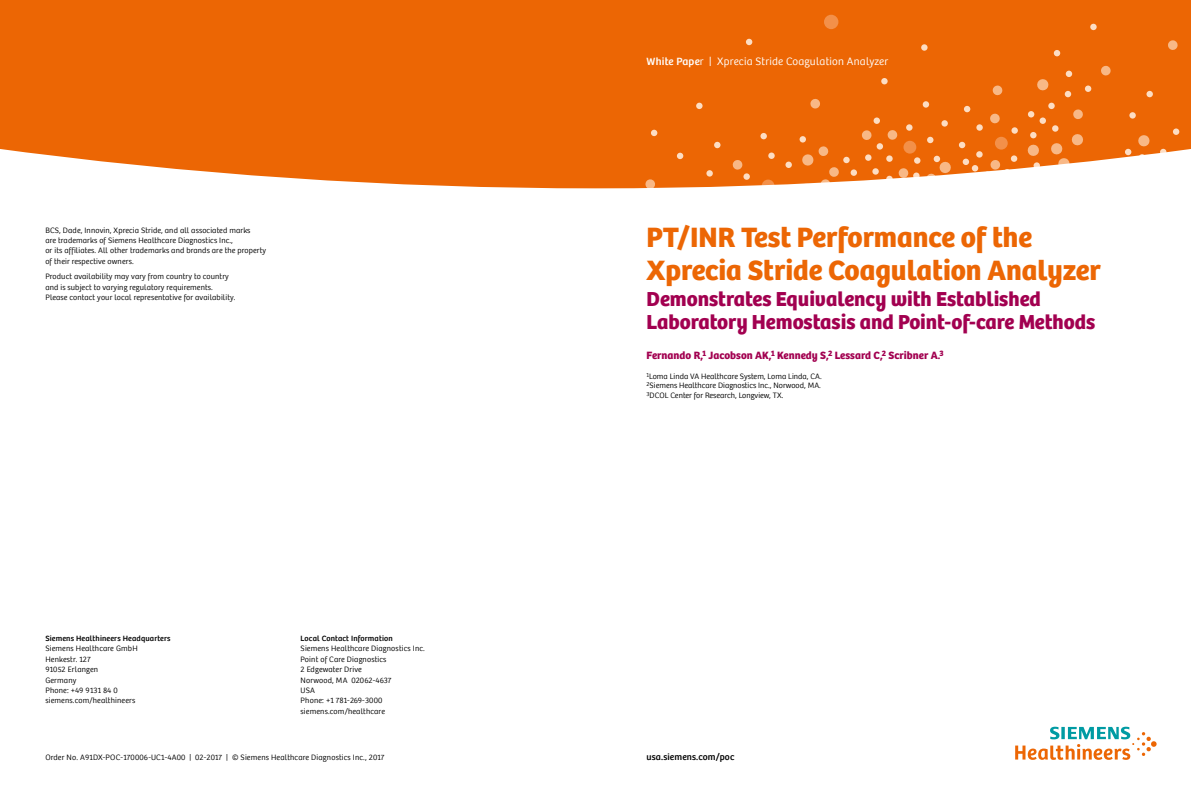
<style>
.page{position:relative;width:1191px;height:794px;background:#fff}
.page>*{position:absolute;margin:0;border:0;box-sizing:border-box;transform-origin:0 0}
.t1{font:29px/33px "Bree SH Headline Regular";color:#ec6604}
.t2{font:21px/23.1px "Bree SH Headline Regular";color:#a20050}
.t3{font:11px "Bree SH Headline Regular";letter-spacing:.005em;color:#a20050}
.t4{font:11px "Bree SH Text Light";letter-spacing:.02em;color:#fff}
.t5{font:9.5px "Bree SH Text Regular";letter-spacing:.015em;color:#000}
.t6{font:8px/10.4px "Bree SH Text Light";letter-spacing:.015em;color:#000}
.t7{font:8px "Bree SH Text Regular";letter-spacing:.02em;color:#000}
.s1{font-family:"Bree SH Text Regular"}
</style>
<div class="page">
<div style="left:595px;top:0;width:596px;height:340px;background:#ec6604"></div>
<div style="left:799px;top:136px;width:7px;height:6px;background:#fdddc3;border-radius:50%"></div>
<div style="left:760px;top:133px;width:7px;height:6px;background:#fdddc3;border-radius:50%"></div>
<div style="left:873px;top:117px;width:7px;height:7px;background:#fdddc3;border-radius:50%"></div>
<svg style="left:746px;top:39px;width:6px;height:6px"></svg>
<div style="left:922px;top:101px;width:7px;height:7px;background:#fdddc3;border-radius:50%"></div>
<div style="left:921px;top:44px;width:6px;height:7px;background:#fdddc3;border-radius:50%"></div>
<svg style="left:881px;top:78px;width:6px;height:6px"></svg>
<div style="left:941px;top:120px;width:7px;height:7px;background:#fdddc3;border-radius:50%"></div>
<div style="left:976px;top:124px;width:6px;height:7px;background:#fdddc3;border-radius:50%"></div>
<div style="left:1011px;top:127px;width:7px;height:7px;background:#fdddc3;border-radius:50%"></div>
<svg style="left:1028px;top:111px;width:6px;height:6px"></svg>
<div style="left:906px;top:124px;width:6px;height:7px;background:#fdddc3;border-radius:50%"></div>
<svg style="left:964px;top:106px;width:6px;height:6px"></svg>
<div style="left:1052px;top:125px;width:6px;height:7px;background:#fdddc3;border-radius:50%"></div>
<div style="left:1039px;top:117px;width:7px;height:7px;background:#fdddc3;border-radius:50%"></div>
<div style="left:1129px;top:112px;width:6px;height:7px;background:#fdddc3;border-radius:50%"></div>
<svg style="left:1048px;top:103px;width:6px;height:6px"></svg>
<svg style="left:1146px;top:91px;width:6px;height:6px"></svg>
<div style="left:1065px;top:71px;width:7px;height:6px;background:#fdddc3;border-radius:50%"></div>
<div style="left:1064px;top:91px;width:7px;height:6px;background:#fdddc3;border-radius:50%"></div>
<div style="left:1085px;top:85px;width:6px;height:7px;background:#fdddc3;border-radius:50%"></div>
<svg style="left:1090px;top:24px;width:6px;height:6px"></svg>
<div style="left:1053px;top:50px;width:7px;height:6px;background:#fdddc3;border-radius:50%"></div>
<svg style="left:696px;top:103px;width:6px;height:6px"></svg>
<svg style="left:651px;top:130px;width:6px;height:6px"></svg>
<svg style="left:1037px;top:79px;width:12px;height:12px"></svg>
<svg style="left:990px;top:113px;width:10px;height:11px"></svg>
<svg style="left:810px;top:99px;width:10px;height:10px"></svg>
<svg style="left:1073px;top:109px;width:10px;height:10px"></svg>
<svg style="left:992px;top:85px;width:10px;height:11px"></svg>
<svg style="left:1168px;top:40px;width:10px;height:10px"></svg>
<svg style="left:1101px;top:65px;width:10px;height:11px"></svg>
<div style="left:824px;top:15px;width:14px;height:14px;background:#f39049;border-radius:50%"></div>
<svg style="left:862px;top:130px;width:318px;height:17px"></svg>
<div style="left:0;top:0;width:595px;height:340px;background:#ec6604"></div>
<svg style="left:0;top:147px;width:1191px;height:193px;background:#fce9db"></svg>
<svg style="left:1015px;top:726px;width:141px;height:34px"></svg>
<p class="t6" style="left:45px;top:225px;width:222px">BCS, Dade, Innovin, Xprecia Stride, and all associated marks<br>are trademarks of Siemens Healthcare Diagnostics Inc.,<br>or its affiliates. All other trademarks and brands are the property of their respective owners.</p>
<p class="t6" style="left:45px;top:272px;width:192px">Product availability may vary from country to country and is subject to varying regulatory requirements.<br>Please contact your local representative for availability.</p>
<p class="t7" style="left:45px;top:633px;width:127px">Siemens Healthineers Headquarters</p>
<p class="t6" style="left:45px;top:643px;width:94px">Siemens Healthcare GmbH<br>Henkestr. 127<br>91052 Erlangen<br>Germany<br>Phone: +49 9131 84 0 siemens.com/healthineers</p>
<p class="t7" style="left:300px;top:633px;width:94px">Local Contact Information</p>
<p class="t6" style="left:300px;top:643px;width:126px">Siemens Healthcare Diagnostics Inc.<br>Point of Care Diagnostics<br>2 Edgewater Drive<br>Norwood, MA 02062-4637<br>USA<br>Phone: +1 781-269-3000 siemens.com/healthcare</p>
<p class="t6" style="left:45px;top:752px;width:341px">Order No. A91DX-POC-170006-UC1-4A00 | 02-2017 | © Siemens Healthcare Diagnostics Inc., 2017</p>
<h3 class="t4" style="left:646px;top:55px;width:243px"><span class="s1">White Pape</span>r | Xprecia Stride Coagulation Analyzer</h3>
<h1 class="t1" style="left:646px;top:221px;width:456px">PT/INR Test Performance of the<br>Xprecia Stride Coagulation Analyzer</h1>
<h2 class="t2" style="left:646px;top:287px;width:450px">Demonstrates Equivalency with Established<br>Laboratory Hemostasis and Point-of-care Methods</h2>
<h3 class="t3" style="left:646px;top:349px;width:299px">Fernando R,<sup>1</sup> Jacobson AK,<sup>1</sup> Kennedy S,<sup>2</sup> Lessard C,<sup>2</sup> Scribner A.<sup>3</sup></h3>
<p class="t6" style="left:646px;top:371px;width:177px;line-height:9.6px;text-align:justify"><sup>1</sup>Loma Linda VA Healthcare System, Loma Linda, CA.<br><sup>2</sup>Siemens Healthcare Diagnostics Inc., Norwood, MA.<br><sup>3</sup>DCOL Center for Research, Longview, TX.</p>
<p class="t5" style="left:646px;top:751px;width:89px">usa.siemens.com/poc</p>
</div>
